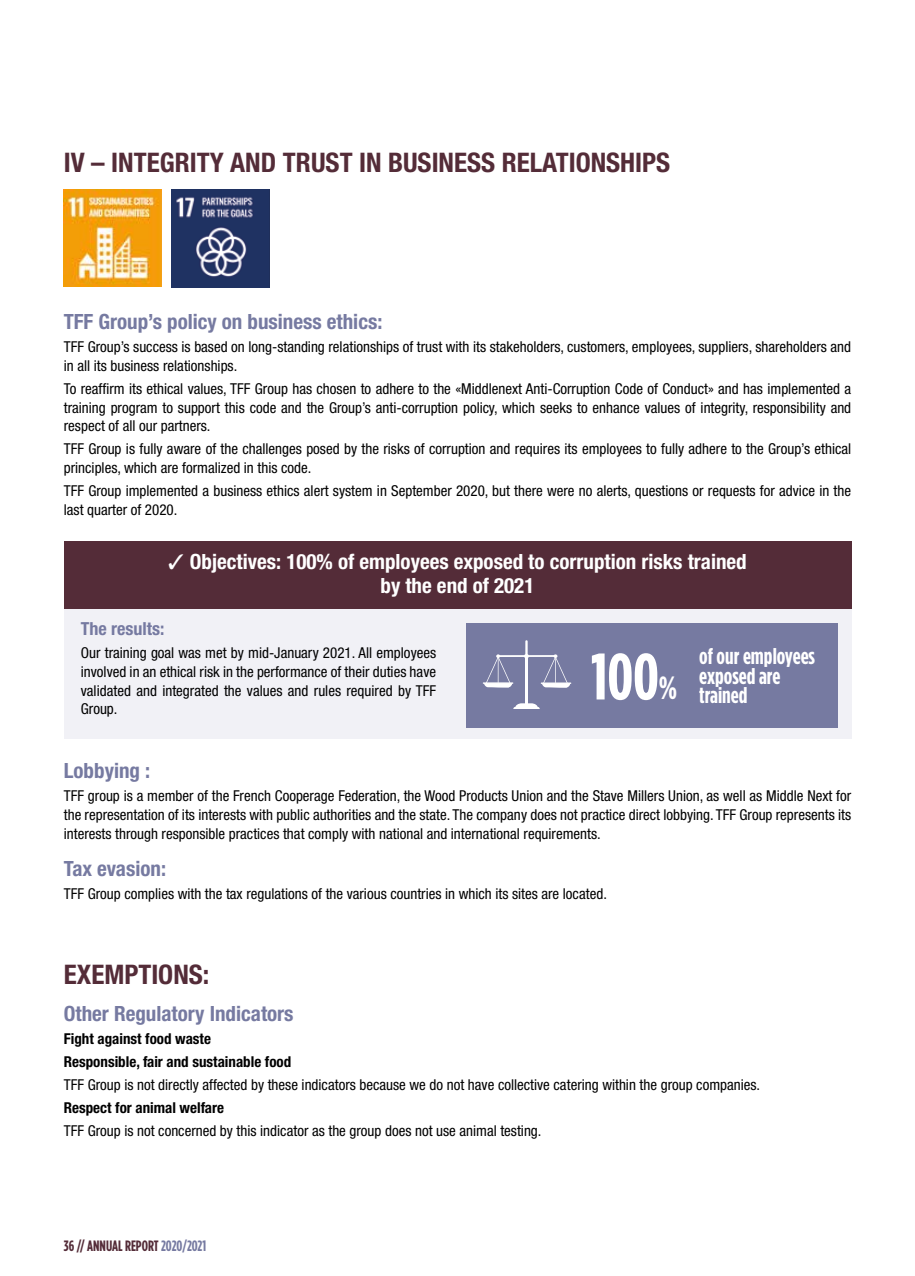
<style>
.page{position:relative;width:915px;height:1276px;background:#fff}
.page>*{position:absolute;margin:0;border:0;box-sizing:border-box;transform-origin:0 0}
.t1{font:700 condensed 65.25px "Gotham HTF";color:#fff}
.t2{font:700 condensed 27px "Helvetica Neue LT Std";color:#542c38}
.t3{font:700 condensed 22.65px/19.8px "Gotham HTF";color:#fff}
.t4{font:700 condensed 21px "Helvetica Neue LT Std";color:#767aa1}
.t5{font:700 condensed 21px/24px "Helvetica Neue LT Std";color:#fff;text-align:center}
.t6{font:700 condensed 18px "Helvetica Neue LT Std";color:#767aa1}
.t7{font:condensed 15px/18.8px "Helvetica Neue LT Std";color:#000}
.t8{font:700 condensed 15px/23px "Helvetica Neue LT Std";color:#000}
.t9{font:700 condensed 15px "Gotham HTF";color:#542c38}
.s1{font-size:32.25px}
.s2{color:#767aa1}
</style>
<div class="page">
<div style="left:64px;top:595px;width:786px;height:143px;background:#f1f1f6"></div>
<div style="left:64px;top:541px;width:786px;height:68px;background:#542c38"></div>
<img style="left:64px;top:189px;width:97px;height:98px">
<img style="left:171px;top:189px;width:98px;height:98px">
<div style="left:466px;top:623px;width:371px;height:104px;background:#767aa1"></div>
<hr style="left:525px;top:658px;width:2px;height:46px;background:#fff">
<svg style="left:513px;top:703px;width:26px;height:6px"></svg>
<hr style="left:497px;top:655px;width:59px;height:2px;background:#fff">
<svg style="left:524px;top:640px;width:4px;height:23px"></svg>
<hr style="left:540px;top:682px;width:31px;height:2px;background:#fff">
<hr style="left:482px;top:682px;width:31px;height:2px;background:#fff">
<svg style="left:483px;top:654px;width:29px;height:34px"></svg>
<svg style="left:541px;top:654px;width:29px;height:33px"></svg>
<h2 class="t2" style="left:64px;top:146px;width:607px">IV – INTEGRITY AND TRUST IN BUSINESS RELATIONSHIPS</h2>
<h3 class="t4" style="left:64px;top:309px;width:320px">TFF Group’s policy on business ethics:</h3>
<p class="t7" style="left:64px;top:337px;width:788px">TFF Group’s success is based on long-standing relationships of trust with its stakeholders, customers, employees, suppliers, shareholders and in all its business relationships.</p>
<p class="t7" style="left:64px;top:379px;width:788px;text-align:justify">To reaffirm its ethical values, TFF Group has chosen to adhere to the «Middlenext Anti-Corruption Code of Conduct» and has implemented a training program to support this code and the Group’s anti-corruption policy, which seeks to enhance values of integrity, responsibility and respect of all our partners.</p>
<p class="t7" style="left:64px;top:440px;width:788px">TFF Group is fully aware of the challenges posed by the risks of corruption and requires its employees to fully adhere to the Group’s ethical principles, which are formalized in this code.</p>
<p class="t7" style="left:64px;top:481px;width:788px">TFF Group implemented a business ethics alert system in September 2020, but there were no alerts, questions or requests for advice in the last quarter of 2020.</p>
<h3 class="t5" style="left:168px;top:549px;width:580px">✓ Objectives: 100% of employees exposed to corruption risks trained by the end of 2021</h3>
<p class="t6" style="left:81px;top:618px;width:85px">The results:</p>
<p class="t7" style="left:81px;top:643px;width:357px;text-align:justify">Our training goal was met by mid-January 2021. All employees involved in an ethical risk in the performance of their duties have validated and integrated the values and rules required by TFF Group.</p>
<h1 class="t1" style="left:590px;top:640px;width:88px">100<span class="s1">%</span></h1>
<h3 class="t3" style="left:699px;top:645px;width:117px">of our employees exposed are trained</h3>
<h3 class="t4" style="left:64px;top:758px;width:88px">Lobbying :</h3>
<p class="t7" style="left:64px;top:786px;width:788px;text-align:justify">TFF group is a member of the French Cooperage Federation, the Wood Products Union and the Stave Millers Union, as well as Middle Next for the representation of its interests with public authorities and the state. The company does not practice direct lobbying. TFF Group represents its interests through responsible practices that comply with national and international requirements.</p>
<h3 class="t4" style="left:64px;top:855px;width:104px">Tax evasion:</h3>
<p class="t7" style="left:64px;top:884px;width:544px">TFF Group complies with the tax regulations of the various countries in which its sites are located.</p>
<h2 class="t2" style="left:64px;top:958px;width:147px">EXEMPTIONS:</h2>
<h3 class="t4" style="left:64px;top:1001px;width:231px">Other Regulatory Indicators</h3>
<p class="t8" style="left:64px;top:1027px;width:229px">Fight against food waste<br>Responsible, fair and sustainable food</p>
<p class="t7" style="left:64px;top:1075px;width:697px">TFF Group is not directly affected by these indicators because we do not have collective catering within the group companies.</p>
<p class="t8" style="left:64px;top:1096px;width:162px">Respect for animal welfare</p>
<p class="t7" style="left:64px;top:1121px;width:479px">TFF Group is not concerned by this indicator as the group does not use animal testing.</p>
<p class="t9" style="left:64px;top:1237px;width:144px">36 // ANNUAL REPORT <span class="s2">2020/2021</span></p>
</div>
